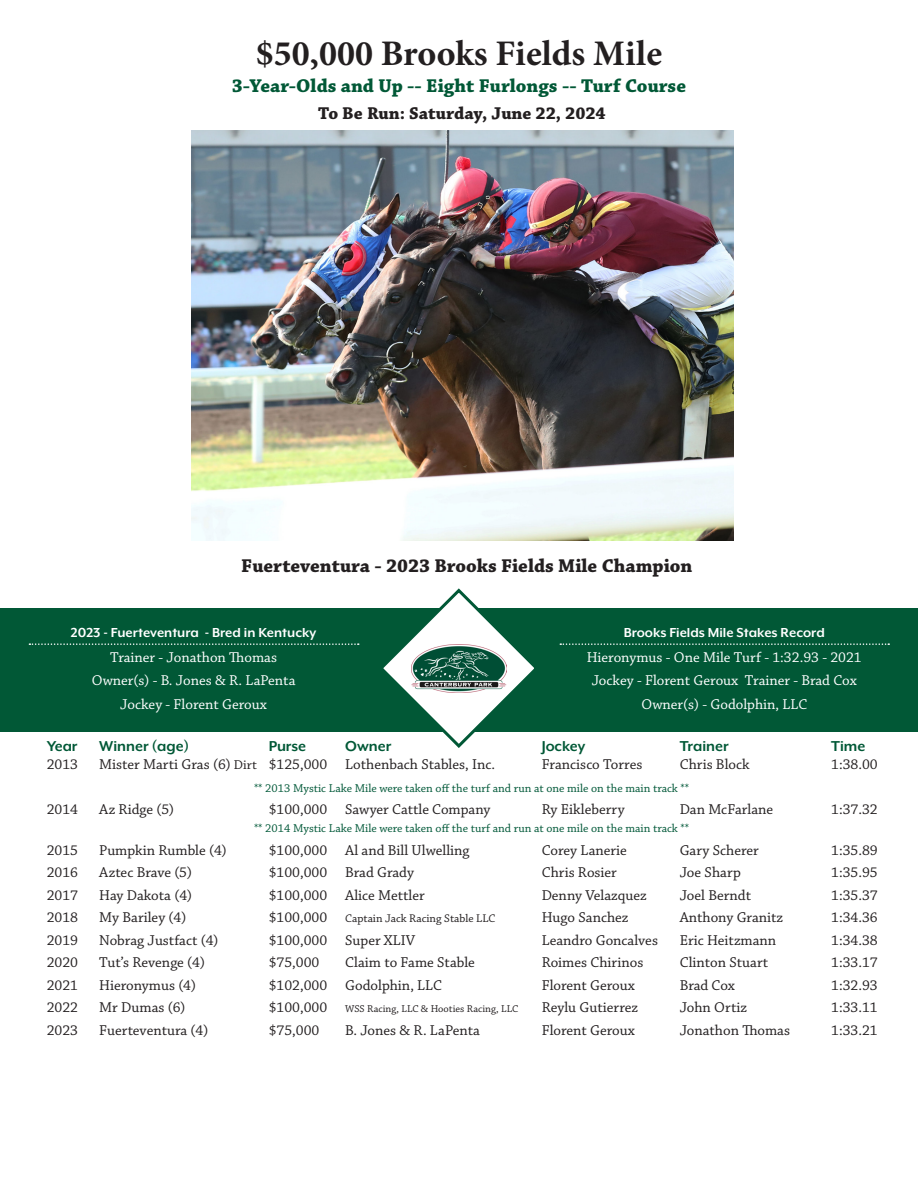
<style>
.page{position:relative;width:918px;height:1188px;background:#fff}
.page>*{position:absolute;margin:0;border:0;box-sizing:border-box;transform-origin:0 0}
.Heading{font:700 36px "Minion Pro";color:#231f20}
.Subheading{font:700 19.5px "Chaparral Pro";color:#015836}
.Subheading-2{font:700 19.5px "Chaparral Pro";color:#231f20}
.Subheading-3{font:700 18px "Chaparral Pro";color:#231f20}
.t1{font:700 16.5px "Mr Eaves XL Mod OT";color:#015836}
.t2{font:15px "Chaparral Pro";color:#231f20}
.t3{font:15px "Chaparral Pro";color:#fff}
.t4{font:700 15px "Mr Eaves XL Mod OT";color:#fff}
.t5{font:12px "Chaparral Pro";color:#005838}
.t6{font:11.7px "Chaparral Pro";color:#231f20}
.t7{font:10.5px "Chaparral Pro";color:#231f20}
.s1{font-size:13.5px}
.s2{font-size:15px}
</style>
<div class="page">
<div style="left:0;top:609px;width:918px;height:123px;background:#015836"></div>
<svg style="left:377px;top:588px;width:164px;height:160px"></svg>
<img style="left:411px;top:644px;width:95px;height:48px">
<img style="left:191px;top:130px;width:542px;height:411px">
<svg style="left:29px;top:643px;width:330px;height:2px"></svg>
<svg style="left:560px;top:643px;width:329px;height:2px"></svg>
<p class="Heading" style="left:256px;top:28px;width:408px">$50,000 Brooks Fields Mile</p>
<p class="Subheading" style="left:232px;top:74px;width:456px">3-Year-Olds and Up -- Eight Furlongs -- Turf Course</p>
<p class="Subheading-3" style="left:318px;top:103px;width:289px">To Be Run: Saturday, June 22, 2024</p>
<p class="Subheading-2" style="left:241px;top:554px;width:453px">Fuerteventura - 2023 Brooks Fields Mile Champion</p>
<p class="t4" style="left:71px;top:624px;width:247px">2023 - Fuerteventura - Bred in Kentucky</p>
<p class="t4" style="left:624px;top:624px;width:203px">Brooks Fields Mile Stakes Record</p>
<p class="t3" style="left:110px;top:649px;width:169px">Trainer - Jonathon Thomas</p>
<p class="t3" style="left:587px;top:649px;width:277px">Hieronymus - One Mile Turf - 1:32.93 - 2021</p>
<p class="t3" style="left:92px;top:672px;width:205px">Owner(s) - B. Jones &amp; R. LaPenta</p>
<p class="t3" style="left:592px;top:672px;width:267px">Jockey - Florent Geroux Trainer - Brad Cox</p>
<p class="t3" style="left:120px;top:696px;width:148px">Jockey - Florent Geroux</p>
<p class="t3" style="left:641px;top:696px;width:167px">Owner(s) - Godolphin, LLC</p>
<p class="t1" style="left:47px;top:737px;width:32px">Year</p>
<p class="t1" style="left:99px;top:737px;width:91px">Winner (age)</p>
<p class="t1" style="left:269px;top:737px;width:39px">Purse</p>
<p class="t1" style="left:345px;top:737px;width:48px">Owner</p>
<p class="t1" style="left:542px;top:737px;width:45px">Jockey</p>
<p class="t1" style="left:680px;top:737px;width:51px">Trainer</p>
<p class="t1" style="left:831px;top:737px;width:36px">Time</p>
<p class="t2" style="left:47px;top:756px;width:33px">2013</p>
<p class="t2" style="left:99px;top:756px;width:398px">Mister Marti Gras (6) <span class="s1">Dirt</span> $125,000 Lothenbach Stables, Inc.</p>
<p class="t2" style="left:542px;top:756px;width:102px">Francisco Torres</p>
<p class="t2" style="left:680px;top:756px;width:72px">Chris Block</p>
<p class="t2" style="left:831px;top:756px;width:48px">1:38.00</p>
<p class="t5" style="left:254px;top:781px;width:437px">** 2013 Mystic Lake Mile were taken off the turf and run at one mile on the main track **</p>
<p class="t2" style="left:47px;top:801px;width:33px">2014</p>
<p class="t2" style="left:99px;top:801px;width:77px">Az Ridge (5)</p>
<p class="t2" style="left:269px;top:801px;width:223px">$100,000 Sawyer Cattle Company</p>
<p class="t2" style="left:542px;top:801px;width:85px">Ry Eikleberry</p>
<p class="t2" style="left:680px;top:801px;width:95px">Dan McFarlane</p>
<p class="t2" style="left:831px;top:801px;width:48px">1:37.32</p>
<p class="t5" style="left:254px;top:822px;width:437px">** 2014 Mystic Lake Mile were taken off the turf and run at one mile on the main track **</p>
<p class="t2" style="left:47px;top:842px;width:33px">2015</p>
<p class="t2" style="left:99px;top:842px;width:129px">Pumpkin Rumble (4)</p>
<p class="t2" style="left:269px;top:842px;width:202px">$100,000 Al and Bill Ulwelling</p>
<p class="t2" style="left:542px;top:842px;width:87px">Corey Lanerie</p>
<p class="t2" style="left:680px;top:842px;width:81px">Gary Scherer</p>
<p class="t2" style="left:831px;top:842px;width:48px">1:35.89</p>
<p class="t2" style="left:47px;top:864px;width:33px">2016</p>
<p class="t2" style="left:99px;top:864px;width:94px">Aztec Brave (5)</p>
<p class="t2" style="left:269px;top:864px;width:147px">$100,000 Brad Grady</p>
<p class="t2" style="left:542px;top:864px;width:77px">Chris Rosier</p>
<p class="t2" style="left:680px;top:864px;width:63px">Joe Sharp</p>
<p class="t2" style="left:831px;top:864px;width:48px">1:35.95</p>
<p class="t2" style="left:47px;top:887px;width:33px">2017</p>
<p class="t2" style="left:99px;top:887px;width:94px">Hay Dakota (4)</p>
<p class="t2" style="left:269px;top:887px;width:158px">$100,000 Alice Mettler</p>
<p class="t2" style="left:542px;top:887px;width:107px">Denny Velazquez</p>
<p class="t2" style="left:680px;top:887px;width:73px">Joel Berndt</p>
<p class="t2" style="left:831px;top:887px;width:48px">1:35.37</p>
<p class="t2" style="left:47px;top:909px;width:33px">2018</p>
<p class="t2" style="left:99px;top:909px;width:89px">My Bariley (4)</p>
<p class="t6" style="left:269px;top:912px;width:228px"><span class="s2">$100,000</span> Captain Jack Racing Stable LLC</p>
<p class="t2" style="left:542px;top:909px;width:88px">Hugo Sanchez</p>
<p class="t2" style="left:680px;top:909px;width:105px">Anthony Granitz</p>
<p class="t2" style="left:831px;top:909px;width:48px">1:34.36</p>
<p class="t2" style="left:47px;top:932px;width:33px">2019</p>
<p class="t2" style="left:99px;top:932px;width:121px">Nobrag Justfact (4)</p>
<p class="t2" style="left:269px;top:932px;width:148px">$100,000 Super XLIV</p>
<p class="t2" style="left:542px;top:932px;width:118px">Leandro Goncalves</p>
<p class="t2" style="left:680px;top:932px;width:98px">Eric Heitzmann</p>
<p class="t2" style="left:831px;top:932px;width:48px">1:34.38</p>
<p class="t2" style="left:47px;top:954px;width:33px">2020</p>
<p class="t2" style="left:99px;top:954px;width:107px">Tut’s Revenge (4)</p>
<p class="t2" style="left:269px;top:954px;width:52px">$75,000</p>
<p class="t2" style="left:345px;top:954px;width:131px">Claim to Fame Stable</p>
<p class="t2" style="left:542px;top:954px;width:103px">Roimes Chirinos</p>
<p class="t2" style="left:680px;top:954px;width:90px">Clinton Stuart</p>
<p class="t2" style="left:831px;top:954px;width:48px">1:33.17</p>
<p class="t2" style="left:47px;top:977px;width:33px">2021</p>
<p class="t2" style="left:99px;top:977px;width:98px">Hieronymus (4)</p>
<p class="t2" style="left:269px;top:977px;width:175px">$102,000 Godolphin, LLC</p>
<p class="t2" style="left:542px;top:977px;width:95px">Florent Geroux</p>
<p class="t2" style="left:680px;top:977px;width:57px">Brad Cox</p>
<p class="t2" style="left:831px;top:977px;width:48px">1:32.93</p>
<p class="t2" style="left:47px;top:999px;width:33px">2022</p>
<p class="t2" style="left:99px;top:999px;width:88px">Mr Dumas (6)</p>
<p class="t7" style="left:269px;top:1003px;width:251px"><span class="s2">$100,000</span> WSS Racing, LLC &amp; Hooties Racing, LLC</p>
<p class="t2" style="left:542px;top:999px;width:98px">Reylu Gutierrez</p>
<p class="t2" style="left:680px;top:999px;width:69px">John Ortiz</p>
<p class="t2" style="left:831px;top:999px;width:48px">1:33.11</p>
<p class="t2" style="left:47px;top:1022px;width:33px">2023</p>
<p class="t2" style="left:99px;top:1022px;width:111px">Fuerteventura (4)</p>
<p class="t2" style="left:269px;top:1022px;width:52px">$75,000</p>
<p class="t2" style="left:345px;top:1022px;width:136px">B. Jones &amp; R. LaPenta</p>
<p class="t2" style="left:542px;top:1022px;width:95px">Florent Geroux</p>
<p class="t2" style="left:680px;top:1022px;width:112px">Jonathon Thomas</p>
<p class="t2" style="left:831px;top:1022px;width:48px">1:33.21</p>
</div>
